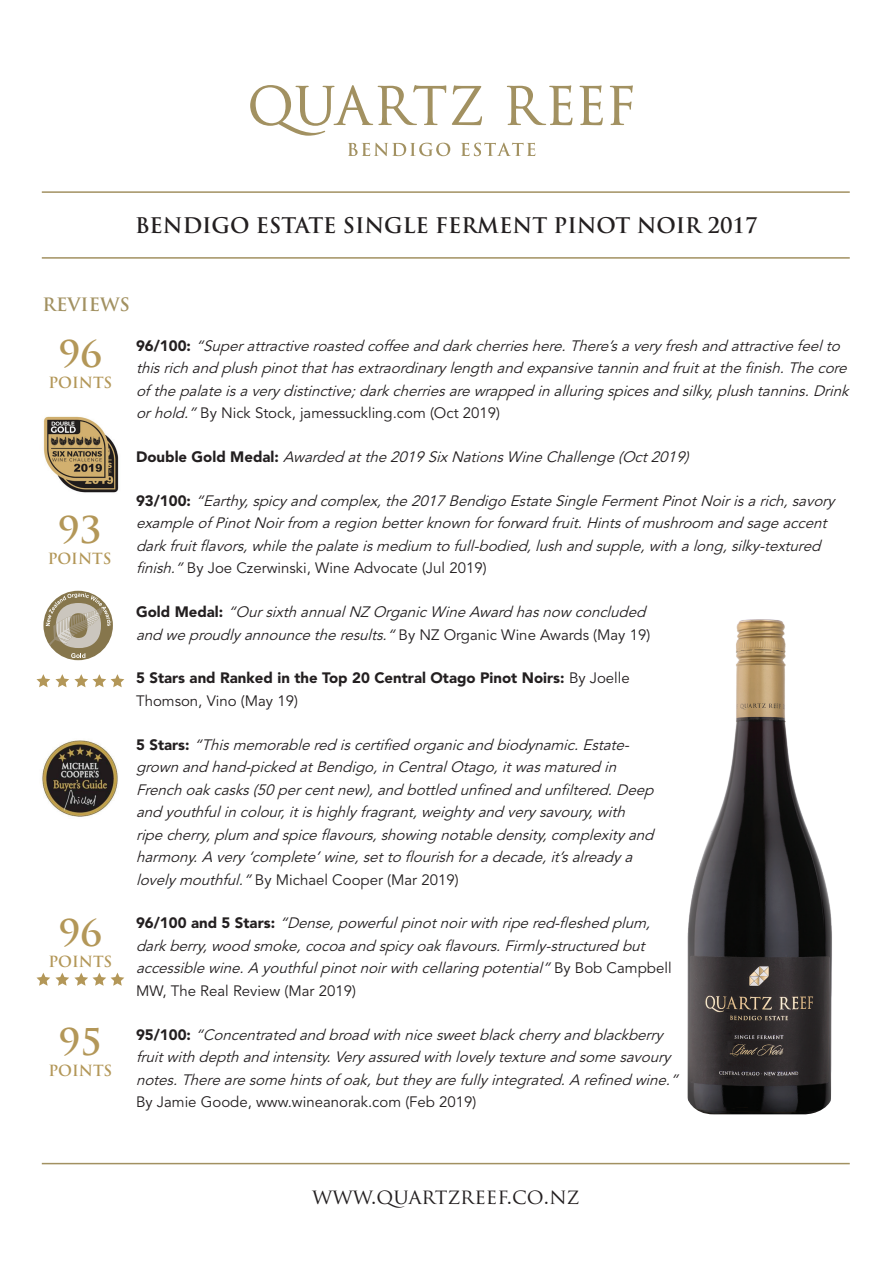
<style>
.page{position:relative;width:893px;height:1263px;background:#fff}
.page>*{position:absolute;margin:0;border:0;box-sizing:border-box;transform-origin:0 0}
.t1{font:700 36px "Trajan Pro";color:#b39758}
.t2{font:700 21px "Trajan Pro";color:#231f20}
.t3{font:21px "Trajan Pro";color:#231f20}
.t4{font:700 18px "Trajan Pro";color:#a29161}
.t5{font:italic 15px/22.5px "Avenir LT Std";color:#231f20}
.t6{font:900 15px/22.5px "Avenir LT Std";color:#231f20}
.t7{font:15px "Avenir LT Std";color:#231f20}
.t8{font:700 15px "Trajan Pro";color:#b39758}
.s1{font-weight:900;font-style:normal}
.s2{font-style:normal}
.s3{font-weight:400}
</style>
<div class="page">
<hr style="left:42px;top:257px;width:808px;height:2px;background:#a29161">
<hr style="left:42px;top:191px;width:808px;height:2px;background:#a29161">
<hr style="left:42px;top:1163px;width:808px;height:1px;background:#a29161">
<svg style="left:250px;top:85px;width:196px;height:51px"></svg>
<svg style="left:452px;top:85px;width:30px;height:40px"></svg>
<svg style="left:507px;top:85px;width:65px;height:40px"></svg>
<svg style="left:579px;top:85px;width:24px;height:40px"></svg>
<svg style="left:610px;top:85px;width:23px;height:40px"></svg>
<svg style="left:348px;top:143px;width:187px;height:13px"></svg>
<img style="left:687px;top:619px;width:145px;height:495px">
<svg style="left:36px;top:973px;width:88px;height:13px"></svg>
<svg style="left:36px;top:674px;width:88px;height:13px"></svg>
<img style="left:42px;top:740px;width:76px;height:77px">
<svg style="left:43px;top:591px;width:70px;height:69px"></svg>
<svg style="left:46px;top:593px;width:65px;height:65px;background:#b2a992"></svg>
<img style="left:43px;top:416px;width:76px;height:77px">
<h2 class="t2" style="left:135px;top:212px;width:624px">BENDIGO ESTATE SINGLE FERMENT PINOT NOIR 2017</h2>
<p class="t4" style="left:43px;top:293px;width:89px">REVIEWS</p>
<h1 class="t1" style="left:59px;top:331px;width:45px">96</h1>
<p class="t8" style="left:48px;top:373px;width:65px">POINTS</p>
<h1 class="t1" style="left:58px;top:507px;width:45px">93</h1>
<p class="t8" style="left:48px;top:549px;width:65px">POINTS</p>
<h1 class="t1" style="left:59px;top:910px;width:45px">96</h1>
<p class="t8" style="left:48px;top:952px;width:65px">POINTS</p>
<h1 class="t1" style="left:59px;top:1020px;width:45px">95</h1>
<p class="t8" style="left:48px;top:1061px;width:65px">POINTS</p>
<p class="t5" style="left:136px;top:335px;width:719px"><span class="s1">9 6 / 1 0 0 :</span> “Superattractiveroasted coffeeand darkcherrieshere.There’saveryfreshand attractivefeelto thisrichand plushpinotthathasextraordinarylengthand expansivetanninand fruitatthefinish.Thecore of thepalateisaverydistinctive;darkcherriesarewrapped inalluring spicesand silky,plushtannins.Drink orhold.”<span class="s2">By Nick Stock, jamessuckling.com (Oct 2019)</span></p>
<p class="t5" style="left:136px;top:446px;width:558px"><span class="s1">D o u b l e G o l d M e d a l :</span> Awarded atthe2019SixNationsWineChallenge(Oct2019)</p>
<p class="t5" style="left:136px;top:490px;width:705px"><span class="s1">9 3 / 1 0 0 :</span> “Earthy,spicyand complex,the2017BendigoEstateSingleFermentPinotNoirisarich,savory exampleof PinotNoirfrom aregionbetterknownforforward fruit.Hintsof mushroom and sageaccent darkfruitflavors,whilethepalateismedium tofull-bodied,lushand supple,withalong,silky-textured finish.”<span class="s2">By Joe Czerwinski, Wine Advocate (Jul 2019)</span></p>
<p class="t5" style="left:136px;top:601px;width:516px"><span class="s1">G o l d M e d a l :</span> “OursixthannualNZOrganicWineAward hasnow concluded and weproudlyannouncetheresults.“<span class="s2">B y N Z O rg a n i c W i n e Aw a rd s ( M a y 1 9 )</span></p>
<p class="t6" style="left:136px;top:667px;width:495px">5 Stars and Ranked in the Top 20 Central Otago Pinot Noirs: <span class="s3">By Joelle<br>Thomson, Vino (May 19)</span></p>
<p class="t5" style="left:136px;top:733px;width:524px"><span class="s1">5 S t a r s :</span> “Thismemorablered iscertified organicand biodynamic.Estate&shy;grownand hand-picked atBendigo,inCentralOtago,itwasmatured in Frenchoakcasks(50percentnew),and bottled unfined and unfiltered.Deep and youthfulincolour,itishighlyfragrant,weightyand verysavoury,with ripecherry,plum and spiceflavours,showing notabledensity,complexityand harmony.A very‘complete’wine,settoflourishforadecade,it’salreadya lovelymouthful.”<span class="s2">By Michael Cooper (Mar 2019)</span></p>
<p class="t5" style="left:136px;top:912px;width:537px"><span class="s1">9 6 / 1 0 0 a n d 5 S t a r s :</span> “Dense,powerfulpinotnoirwithripered-fleshed plum, darkberry,wood smoke,cocoaand spicyoakflavours.Firmly-structured but accessiblewine.A youthfulpinotnoirwithcellaring potential”<span class="s2">B y B o b C a m p b e l l MW, The Real Review (Mar 2019)</span></p>
<p class="t5" style="left:136px;top:1023px;width:548px"><span class="s1">9 5 / 1 0 0 :</span> “Concentrated and broad withnicesweetblackcherryand blackberry fruitwithdepthand intensity.Veryassured withlovelytextureand somesavoury notes.Therearesomehintsof oak,buttheyarefullyintegrated.A refined wine.”</p>
<p class="t7" style="left:136px;top:1093px;width:342px">By Jamie Goode, www.wineanorak.com (Feb 2019)</p>
<h2 class="t3" style="left:312px;top:1183px;width:269px">WWW.QUARTZREEF.CO.NZ</h2>
</div>
